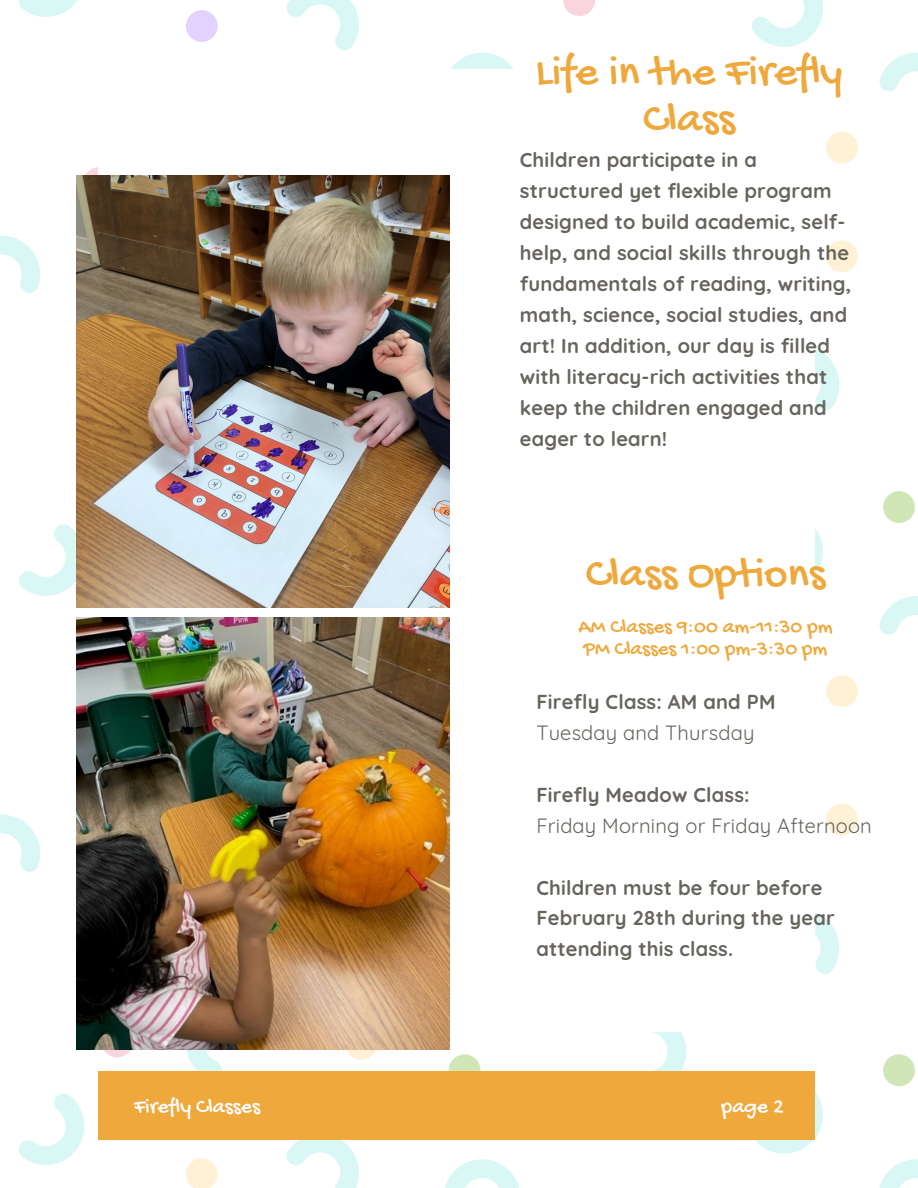
<style>
.page{position:relative;width:918px;height:1188px;background:#fff}
.page>*{position:absolute;margin:0;border:0;box-sizing:border-box;transform-origin:0 0}
.t1{font:44.55px/46.3px "Gochi Hand";color:#eea83c;text-align:center}
.t2{font:21.75px "Gochi Hand";color:#fff}
.t3{font:21px "Gochi Hand";color:#eea83c}
.t4{font:700 20.1px/30.9px "Quicksand";letter-spacing:.01em;color:#67645e}
.t5{font:20.1px "Quicksand";letter-spacing:.01em;color:#67645e}
</style>
<div class="page">
<svg style="left:19px;top:524px;width:57px;height:72px"></svg>
<svg style="left:0;top:814px;width:41px;height:58px"></svg>
<div style="left:883px;top:491px;width:32px;height:32px;background:#d0e6b7;border-radius:50%"></div>
<div style="left:826px;top:675px;width:32px;height:32px;background:#fff1d6;border-radius:50%"></div>
<div style="left:826px;top:240px;width:32px;height:32px;background:#fff1d6;border-radius:50%"></div>
<svg style="left:815px;top:528px;width:8px;height:47px"></svg>
<svg style="left:815px;top:349px;width:25px;height:62px"></svg>
<svg style="left:879px;top:596px;width:39px;height:39px"></svg>
<div style="left:883px;top:1054px;width:32px;height:32px;background:#d0e6b7;border-radius:50%"></div>
<div style="left:449px;top:1054px;width:32px;height:32px;background:#d0e6b7;border-radius:50%"></div>
<div style="left:826px;top:804px;width:32px;height:31px;background:#fff1d6;border-radius:50%"></div>
<svg style="left:755px;top:1092px;width:68px;height:62px"></svg>
<svg style="left:815px;top:912px;width:25px;height:62px"></svg>
<svg style="left:639px;top:1032px;width:48px;height:39px"></svg>
<svg style="left:879px;top:1159px;width:39px;height:29px"></svg>
<svg style="left:445px;top:1159px;width:74px;height:29px"></svg>
<div style="left:101px;top:1026px;width:32px;height:31px;background:#fad5de;border-radius:50%"></div>
<svg style="left:186px;top:1158px;width:32px;height:30px"></svg>
<div style="left:346px;top:1028px;width:31px;height:32px;background:#fff1d6;border-radius:50%"></div>
<svg style="left:19px;top:1093px;width:66px;height:72px"></svg>
<svg style="left:286px;top:1140px;width:73px;height:48px"></svg>
<svg style="left:186px;top:1050px;width:36px;height:21px"></svg>
<svg style="left:83px;top:167px;width:32px;height:32px"></svg>
<div style="left:186px;top:10px;width:32px;height:32px;background:#e3d2ff;border-radius:50%"></div>
<svg style="left:19px;top:0;width:59px;height:17px"></svg>
<svg style="left:286px;top:0;width:73px;height:51px"></svg>
<svg style="left:0;top:236px;width:41px;height:57px"></svg>
<svg style="left:563px;top:0;width:32px;height:16px"></svg>
<div style="left:826px;top:132px;width:32px;height:32px;background:#fff1d6;border-radius:50%"></div>
<svg style="left:751px;top:0;width:72px;height:47px"></svg>
<svg style="left:879px;top:52px;width:39px;height:40px"></svg>
<svg style="left:451px;top:52px;width:62px;height:17px"></svg>
<div style="left:771px;top:1071px;width:44px;height:69px;background:#eea83c"></div>
<div style="left:143px;top:1071px;width:628px;height:69px;background:#eea83c"></div>
<div style="left:98px;top:1071px;width:45px;height:69px;background:#eea83c"></div>
<div style="left:98px;top:132px;width:717px;height:844px;background:#fff"></div>
<img style="left:76px;top:176px;width:374px;height:432px">
<img style="left:76px;top:618px;width:374px;height:432px">
<p class="t1" style="left:536px;top:52px;width:308px">Life in the Firefly<br>Class</p>
<p class="t4" style="left:520px;top:144px;width:333px">Children participate in a structured yet flexible program designed to build academic, self&shy;help, and social skills through the fundamentals of reading, writing, math, science, social studies, and art! In addition, our day is filled with literacy-rich activities that keep the children engaged and eager to learn!</p>
<p class="t1" style="left:586px;top:554px;width:241px">Class Options</p>
<p class="t3" style="left:578px;top:616px;width:256px">AM Classes 9:00 am-11:30 pm</p>
<p class="t3" style="left:584px;top:638px;width:245px">PM Classes 1:00 pm-3:30 pm</p>
<p class="t4" style="left:536px;top:686px;width:241px">Firefly Class: AM and PM</p>
<p class="t5" style="left:536px;top:720px;width:220px">Tuesday and Thursday</p>
<p class="t4" style="left:536px;top:779px;width:215px">Firefly Meadow Class:</p>
<p class="t5" style="left:536px;top:813px;width:337px">Friday Morning or Friday Afternoon</p>
<p class="t4" style="left:536px;top:872px;width:300px">Children must be four before<br>February 28th during the year attending this class.</p>
<p class="t2" style="left:134px;top:1095px;width:128px">Firefly Classes</p>
<p class="t2" style="left:722px;top:1095px;width:64px">page 2</p>
</div>
